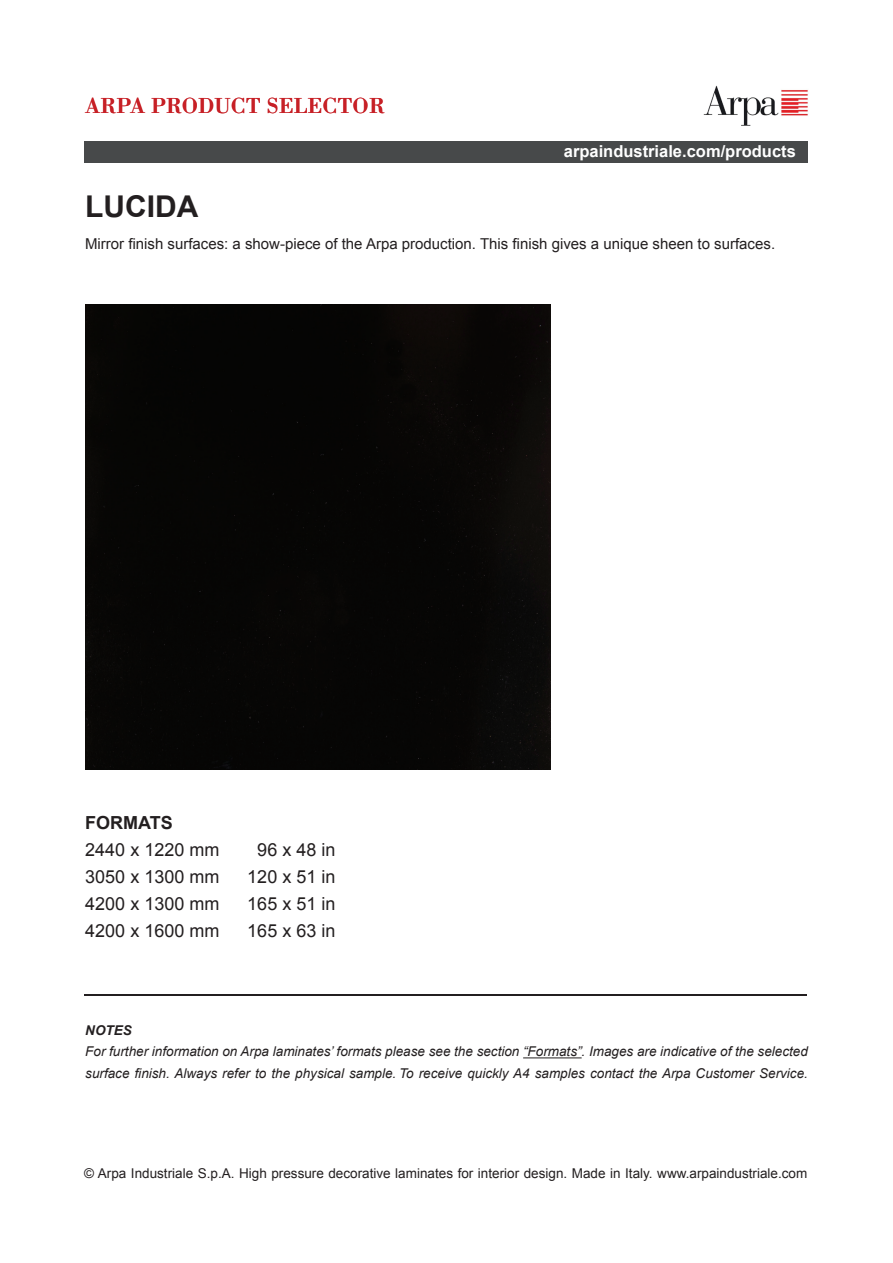
<style>
.page{position:relative;width:893px;height:1263px;background:#fff}
.page>*{position:absolute;margin:0;border:0;box-sizing:border-box;transform-origin:0 0}
.t1{font:700 30px "Arial";color:#231f20}
.t2{font:22.5px "Bodoni";color:#c72026}
.t3{font:18px "Arial";color:#231f20}
.t4{font:700 18px "Arial";color:#231f20}
.t5{font:700 16.5px "Arial";color:#fff}
.t6{font:15px "Arial";color:#231f20}
.t7{font:italic 13.5px/21.6px "Arial";color:#231f20}
.t8{font:13.5px "Arial";color:#231f20}
.t9{font:italic 700 13.5px "Arial";color:#231f20}
</style>
<div class="page">
<img style="left:704px;top:85px;width:104px;height:40px">
<div style="left:85px;top:304px;width:465px;height:465px;background:#060605"></div>
<div style="left:84px;top:141px;width:724px;height:21px;background:#47494a"></div>
<hr style="left:84px;top:994px;width:723px;height:1px;background:#231f20">
<hr style="left:523px;top:1057px;width:59px;height:1px;background:#231f20">
<h2 class="t2" style="left:85px;top:91px;width:302px">ARPA PRODUCT SELECTOR</h2>
<p class="t5" style="left:564px;top:141px;width:233px">arpaindustriale.com/products</p>
<h1 class="t1" style="left:85px;top:187px;width:115px">LUCIDA</h1>
<p class="t6" style="left:85px;top:234px;width:692px">Mirror finish surfaces: a show-piece of the Arpa production. This finish gives a unique sheen to surfaces.</p>
<h3 class="t4" style="left:85px;top:810px;width:89px">FORMATS</h3>
<h3 class="t3" style="left:85px;top:837px;width:136px">2440 x 1220 mm</h3>
<h3 class="t3" style="left:257px;top:837px;width:80px">96 x 48 in</h3>
<h3 class="t3" style="left:85px;top:864px;width:136px">3050 x 1300 mm</h3>
<h3 class="t3" style="left:247px;top:864px;width:90px">120 x 51 in</h3>
<h3 class="t3" style="left:85px;top:891px;width:136px">4200 x 1300 mm</h3>
<h3 class="t3" style="left:247px;top:891px;width:90px">165 x 51 in</h3>
<h3 class="t3" style="left:85px;top:918px;width:136px">4200 x 1600 mm</h3>
<h3 class="t3" style="left:247px;top:918px;width:90px">165 x 63 in</h3>
<p class="t9" style="left:85px;top:1021px;width:48px">NOTES</p>
<p class="t7" style="left:85px;top:1041px;width:724px">For further information on Arpa laminates’ formats please see the section “Formats”. Images are indicative of the selected surface finish. Always refer to the physical sample. To receive quickly A4 samples contact the Arpa Customer Service.</p>
<p class="t8" style="left:84px;top:1164px;width:725px">© Arpa Industriale S.p.A. High pressure decorative laminates for interior design. Made in Italy. www.arpaindustriale.com</p>
</div>
